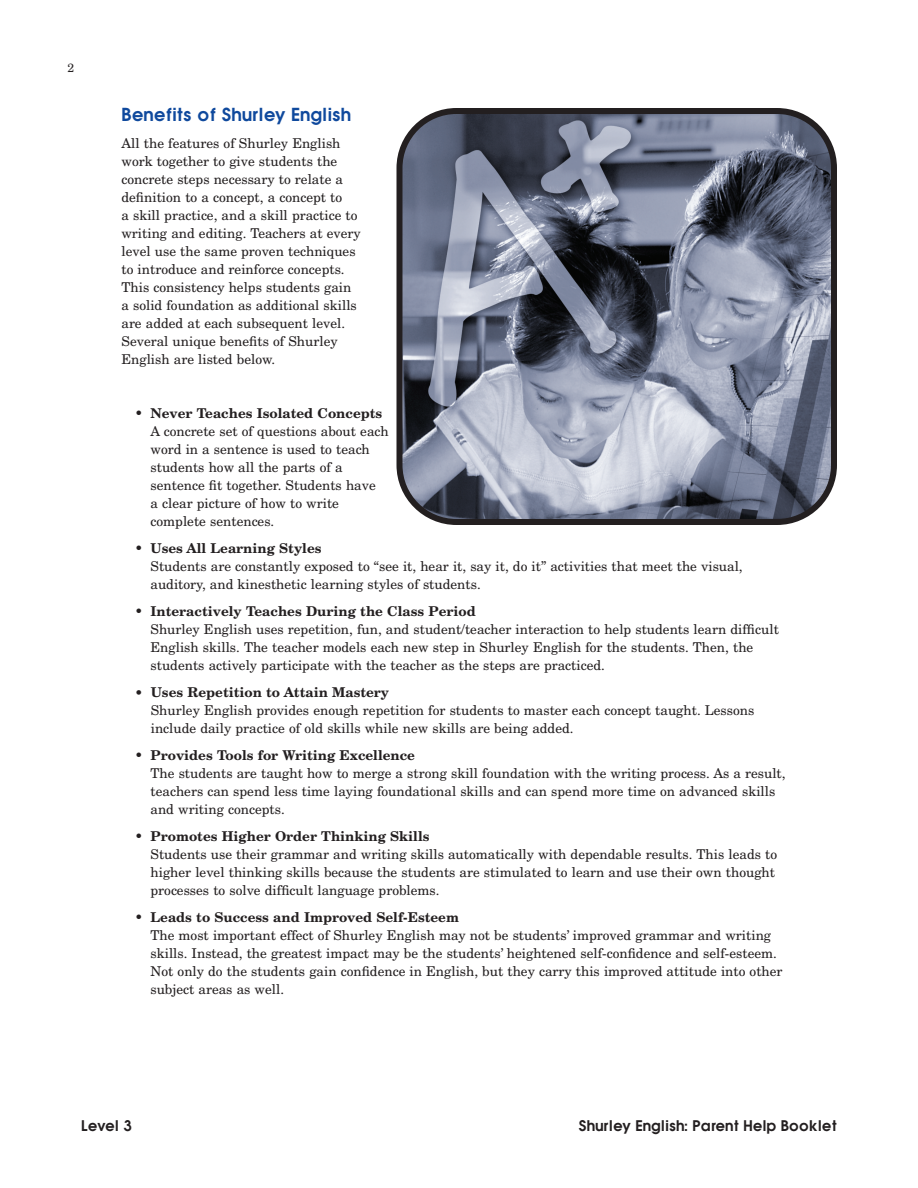
<style>
.page{position:relative;width:918px;height:1188px;background:#fff}
.page>*{position:absolute;margin:0;border:0;box-sizing:border-box;transform-origin:0 0}
.t1{font:16.5px "Avant Garde Demi";color:#0f499d}
.t2{font:13.5px/18px "New Century Schlbk";color:#231f20}
.t3{font:13.5px "Avant Garde Demi";color:#231f20}
.t4{font:700 13.5px "New Century Schlbk";color:#231f20}
.t5{font:12px "New Century Schlbk";color:#231f20}
.s1{font-weight:700}
</style>
<div class="page">
<svg style="left:396px;top:108px;width:441px;height:417px;background:#7b8192"></svg>
<p class="t5" style="left:68px;top:63px;width:8px">2</p>
<p class="t1" style="left:122px;top:106px;width:231px">Benefits of Shurley English</p>
<p class="t2" style="left:121px;top:136px;width:241px">All the features of Shurley English work together to give students the concrete steps necessary to relate a definition to a concept, a concept to<br>a skill practice, and a skill practice to writing and editing. Teachers at every level use the same proven techniques to introduce and reinforce concepts.<br>This consistency helps students gain a solid foundation as additional skills are added at each subsequent level.<br>Several unique benefits of Shurley English are listed below.</p>
<p class="t2" style="left:151px;top:406px;width:240px;text-indent:-16px">• <span class="s1">Never Teaches Isolated Concepts<br></span>A concrete set of questions about each word in a sentence is used to teach students how all the parts of a sentence fit together. Students have<br>a clear picture of how to write complete sentences.</p>
<p class="t2" style="left:151px;top:541px;width:594px;text-indent:-16px">• <span class="s1">Uses All Learning Styles<br></span>Students are constantly exposed to “see it, hear it, say it, do it” activities that meet the visual, auditory, and kinesthetic learning styles of students.</p>
<p class="t2" style="left:151px;top:604px;width:630px;text-indent:-16px">• <span class="s1">Interactively Teaches During the Class Period<br></span>Shurley English uses repetition, fun, and student/teacher interaction to help students learn difficult English skills. The teacher models each new step in Shurley English for the students. Then, the students actively participate with the teacher as the steps are practiced.</p>
<p class="t4" style="left:135px;top:687px;width:256px">• Uses Repetition to Attain Mastery</p>
<p class="t2" style="left:151px;top:703px;width:605px">Shurley English provides enough repetition for students to master each concept taught. Lessons include daily practice of old skills while new skills are being added.</p>
<p class="t2" style="left:151px;top:748px;width:637px;text-indent:-16px">• <span class="s1">Provides Tools for Writing Excellence<br></span>The students are taught how to merge a strong skill foundation with the writing process. As a result, teachers can spend less time laying foundational skills and can spend more time on advanced skills and writing concepts.</p>
<p class="t2" style="left:151px;top:829px;width:628px;text-indent:-16px">• <span class="s1">Promotes Higher Order Thinking Skills<br></span>Students use their grammar and writing skills automatically with dependable results. This leads to higher level thinking skills because the students are stimulated to learn and use their own thought processes to solve difficult language problems.</p>
<p class="t2" style="left:150px;top:910px;width:634px;text-indent:-16px">• <span class="s1">Leads to Success and Improved Self-Esteem<br></span>The most important effect of Shurley English may not be students’ improved grammar and writing skills. Instead, the greatest impact may be the students’ heightened self-confidence and self-esteem.<br>Not only do the students gain confidence in English, but they carry this improved attitude into other subject areas as well.</p>
<p class="t3" style="left:81px;top:1119px;width:53px">Level 3</p>
<p class="t3" style="left:579px;top:1119px;width:260px">Shurley English: Parent Help Booklet</p>
</div>
